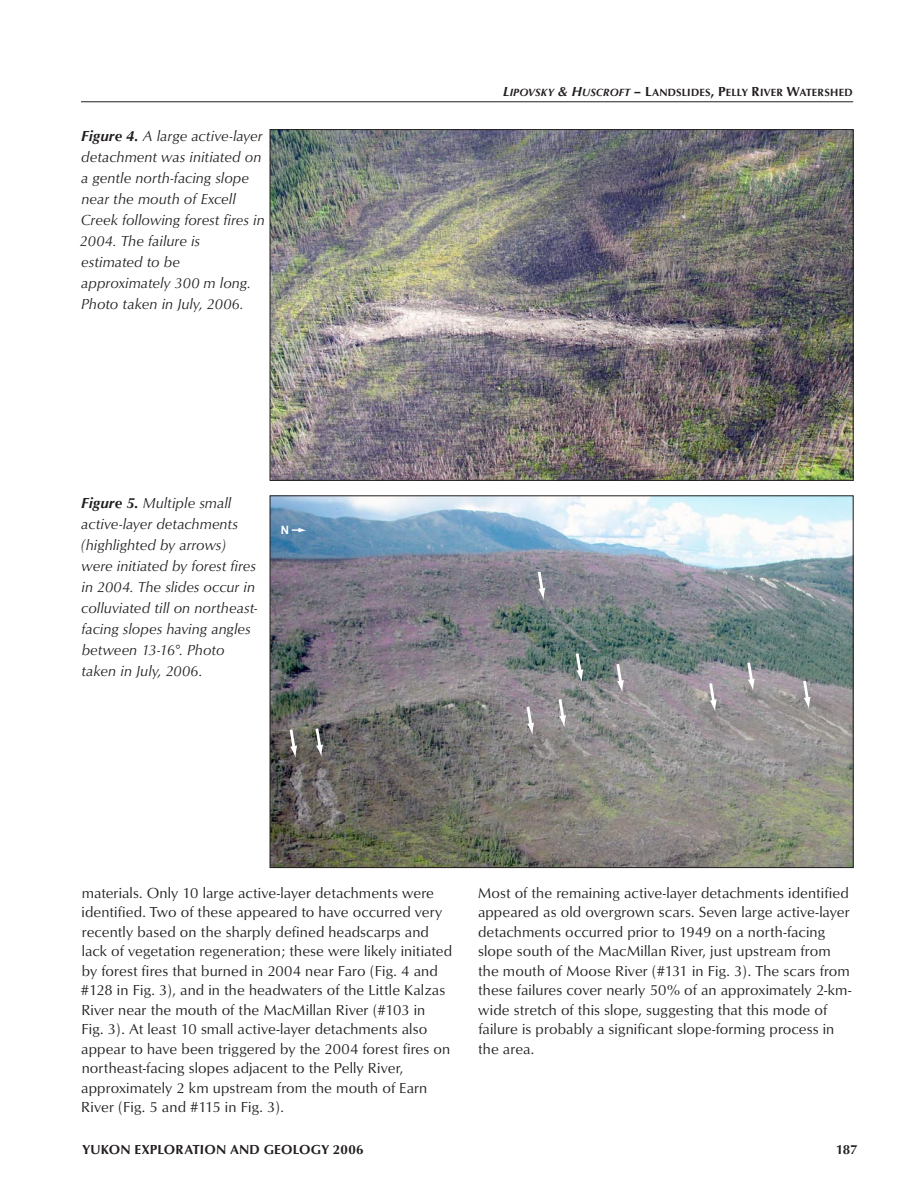
<style>
.page{position:relative;width:918px;height:1188px;background:#fff}
.page>*{position:absolute;margin:0;border:0;box-sizing:border-box;transform-origin:0 0}
.t1{font:15px/19.5px "Optimum Roman DTC";letter-spacing:.005em;color:#231f20}
.t2{font:15px/21px "Optimum Roman Italic DTC";letter-spacing:.005em;color:#231f20}
.t3{font:13.5px "Optimum Bold DTC";letter-spacing:.01em;color:#231f20}
.t4{font:700 11.55px "Arial";color:#fff}
.t5{font:10.8px "Optimum Bold DTC";letter-spacing:.015em;color:#231f20}
.s1{font-family:"Optimum Bold Italic DTC"}
.s2{font-family:"Optimum Bold Italic DTC";font-size:13.5px}
.s3{font-size:13.5px}
</style>
<div class="page">
<hr style="left:81px;top:101px;width:772px;height:1px;background:#231f20">
<img style="left:272px;top:131px;width:579px;height:348px">
<img style="left:272px;top:498px;width:579px;height:368px">
<svg style="left:292px;top:528px;width:15px;height:5px"></svg>
<svg style="left:288px;top:726px;width:9px;height:32px"></svg>
<svg style="left:314px;top:725px;width:9px;height:32px"></svg>
<svg style="left:525px;top:704px;width:9px;height:31px"></svg>
<svg style="left:536px;top:569px;width:9px;height:31px"></svg>
<svg style="left:615px;top:661px;width:9px;height:31px"></svg>
<svg style="left:707px;top:680px;width:10px;height:32px"></svg>
<svg style="left:745px;top:660px;width:10px;height:31px"></svg>
<svg style="left:801px;top:678px;width:10px;height:31px"></svg>
<svg style="left:574px;top:650px;width:9px;height:32px"></svg>
<svg style="left:557px;top:696px;width:9px;height:31px"></svg>
<p class="t2" style="left:80px;top:126px;width:186px"><span class="s1">FIGURE 4.</span> A large active-layer detachment was initiated on a gentle north-facing slope near the mouth of Excell<br>Creek following forest fires in<br>2004. The failure is estimated to be approximately 300 m long.<br>Photo taken in July, 2006.</p>
<p class="t2" style="left:81px;top:492px;width:178px"><span class="s1">FIGURE 5.</span> Multiple small active-layer detachments (highlighted by arrows) were initiated by forest fires in 2004. The slides occur in colluviated till on northeast&shy;facing slopes having angles between 13-16°. Photo taken in July, 2006.</p>
<p class="t4" style="left:281px;top:522px;width:10px">N</p>
<p class="t5" style="left:503px;top:86px;width:351px"><span class="s2">L</span><span class="s1">IPOVSKY</span> <span class="s2">&amp; H</span><span class="s1">USCROFT</span> <span class="s3">– L</span>ANDSLIDES<span class="s3">, P</span>ELLY <span class="s3">R</span>IVER <span class="s3">W</span>ATERSHED</p>
<p class="t1" style="left:81px;top:883px;width:373px">materials. Only 10 large active-layer detachments were identified. Two of these appeared to have occurred very recently based on the sharply defined headscarps and lack of vegetation regeneration; these were likely initiated by forest fires that burned in 2004 near Faro (Fig. 4 and #128 in Fig. 3), and in the headwaters of the Little Kalzas River near the mouth of the MacMillan River (#103 in<br>Fig. 3). At least 10 small active-layer detachments also appear to have been triggered by the 2004 forest fires on northeast-facing slopes adjacent to the Pelly River, approximately 2 km upstream from the mouth of Earn River (Fig. 5 and #115 in Fig. 3).</p>
<p class="t1" style="left:478px;top:883px;width:375px">Most of the remaining active-layer detachments identified appeared as old overgrown scars. Seven large active-layer detachments occurred prior to 1949 on a north-facing slope south of the MacMillan River, just upstream from the mouth of Moose River (#131 in Fig. 3). The scars from these failures cover nearly 50% of an approximately 2-km&shy;wide stretch of this slope, suggesting that this mode of failure is probably a significant slope-forming process in the area.</p>
<p class="t3" style="left:83px;top:1141px;width:283px">YUKON EXPLORATION AND GEOLOGY 2006</p>
<p class="t3" style="left:836px;top:1141px;width:23px">187</p>
</div>
